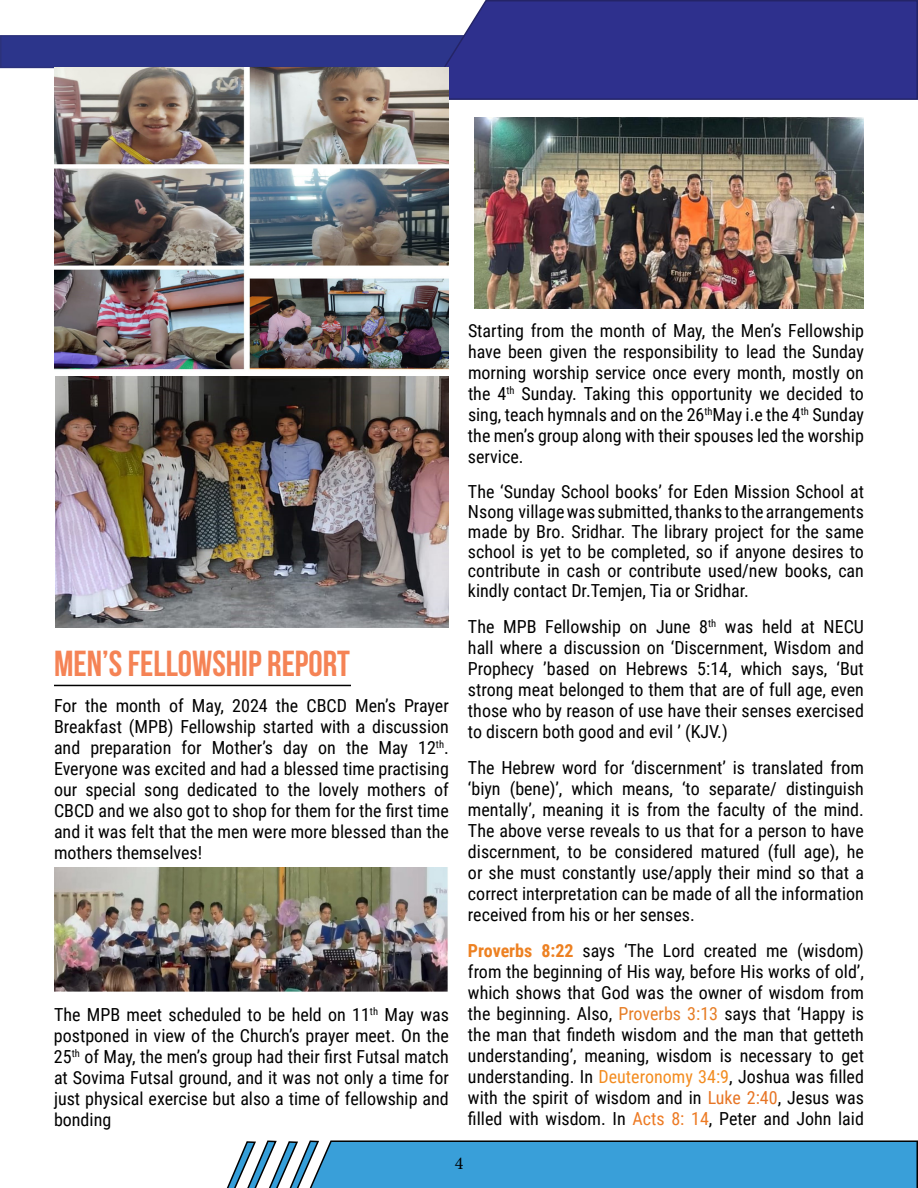
<style>
.page{position:relative;width:918px;height:1188px;background:#fff}
.page>*{position:absolute;margin:0;border:0;box-sizing:border-box;transform-origin:0 0}
.t1{font:700 36px "Bebas Neue";color:#f58355}
.t2{font:18px/21px "Roboto Condensed";color:#000;text-align:justify}
.t3{font:18px "Minion Pro";color:#000}
.s1{font-weight:700;color:#ed8122}
.s2{color:#e67d25}
.s3{color:#f38c20}
.s4{color:#e77525}
.s5{color:#ed7a23}
</style>
<div class="page">
<div style="left:0;top:35px;width:477px;height:33px;background:#2c358b;border:2px solid #2c327b"></div>
<svg style="left:422px;top:0;width:496px;height:100px"></svg>
<svg style="left:227px;top:1140px;width:691px;height:48px"></svg>
<img style="left:54px;top:68px;width:395px;height:302px">
<img style="left:56px;top:377px;width:393px;height:250px">
<img style="left:54px;top:867px;width:394px;height:124px">
<img style="left:474px;top:118px;width:390px;height:191px">
<hr style="left:54px;top:685px;width:297px;height:1px;background:#000">
<h1 class="t1" style="left:54px;top:644px;width:298px">MEN’S FELLOWSHIP REPORT</h1>
<p class="t2" style="left:54px;top:694px;width:396px">For the month of May, 2024 the CBCD Men’s Prayer Breakfast (MPB) Fellowship started with a discussion and preparation for Mother’s day on the May 12<sup>th</sup>.<br>Everyone was excited and had a blessed time practising our special song dedicated to the lovely mothers of CBCD and we also got to shop for them for the first time and it was felt that the men were more blessed than the mothers themselves!</p>
<p class="t2" style="left:54px;top:1003px;width:396px">The MPB meet scheduled to be held on 11<sup>th</sup> May was postponed in view of the Church’s prayer meet. On the 25<sup>th</sup> of May, the men’s group had their first Futsal match at Sovima Futsal ground, and it was not only a time for just physical exercise but also a time of fellowship and bonding</p>
<p class="t2" style="left:468px;top:320px;width:398px">Starting from the month of May, the Men’s Fellowship have been given the responsibility to lead the Sunday morning worship service once every month, mostly on the 4<sup>th</sup> Sunday. Taking this opportunity we decided to sing, teach hymnals and on the 26<sup>th</sup>May i.e the 4<sup>th</sup> Sunday the men’s group along with their spouses led the worship service.</p>
<p class="t2" style="left:468px;top:481px;width:398px;line-height:19.8px">The ‘Sunday School books’ for Eden Mission School at Nsong village was submitted, thanks to the arrangements made by Bro. Sridhar. The library project for the same school is yet to be completed, so if anyone desires to contribute in cash or contribute used/new books, can kindly contact Dr.Temjen, Tia or Sridhar.</p>
<p class="t2" style="left:468px;top:616px;width:398px">The MPB Fellowship on June 8<sup>th</sup> was held at NECU hall where a discussion on ‘Discernment, Wisdom and Prophecy ’based on Hebrews 5:14, which says, ‘But strong meat belonged to them that are of full age, even those who by reason of use have their senses exercised to discern both good and evil ’ (KJV.)</p>
<p class="t2" style="left:468px;top:757px;width:398px">The Hebrew word for ‘discernment’ is translated from ‘biyn (bene)’, which means, ‘to separate/ distinguish mentally’, meaning it is from the faculty of the mind.<br>The above verse reveals to us that for a person to have discernment, to be considered matured (full age), he or she must constantly use/apply their mind so that a correct interpretation can be made of all the information received from his or her senses.</p>
<p class="t2" style="left:468px;top:940px;width:398px"><span class="s1">Proverbs 8:22</span> says ‘The Lord created me (wisdom) from the beginning of His way, before His works of old’, which shows that God was the owner of wisdom from the beginning. Also, <span class="s2">Proverbs 3:13</span> says that ‘Happy is the man that findeth wisdom and the man that getteth understanding’, meaning, wisdom is necessary to get understanding. In <span class="s3">Deuteronomy 34:9</span>, Joshua was filled with the spirit of wisdom and in <span class="s4">Luke 2:40</span>, Jesus was filled with wisdom. In <span class="s5">Acts 8: 14</span>, Peter and John laid</p>
<p class="t3" style="left:455px;top:1151px;width:10px">4</p>
</div>
